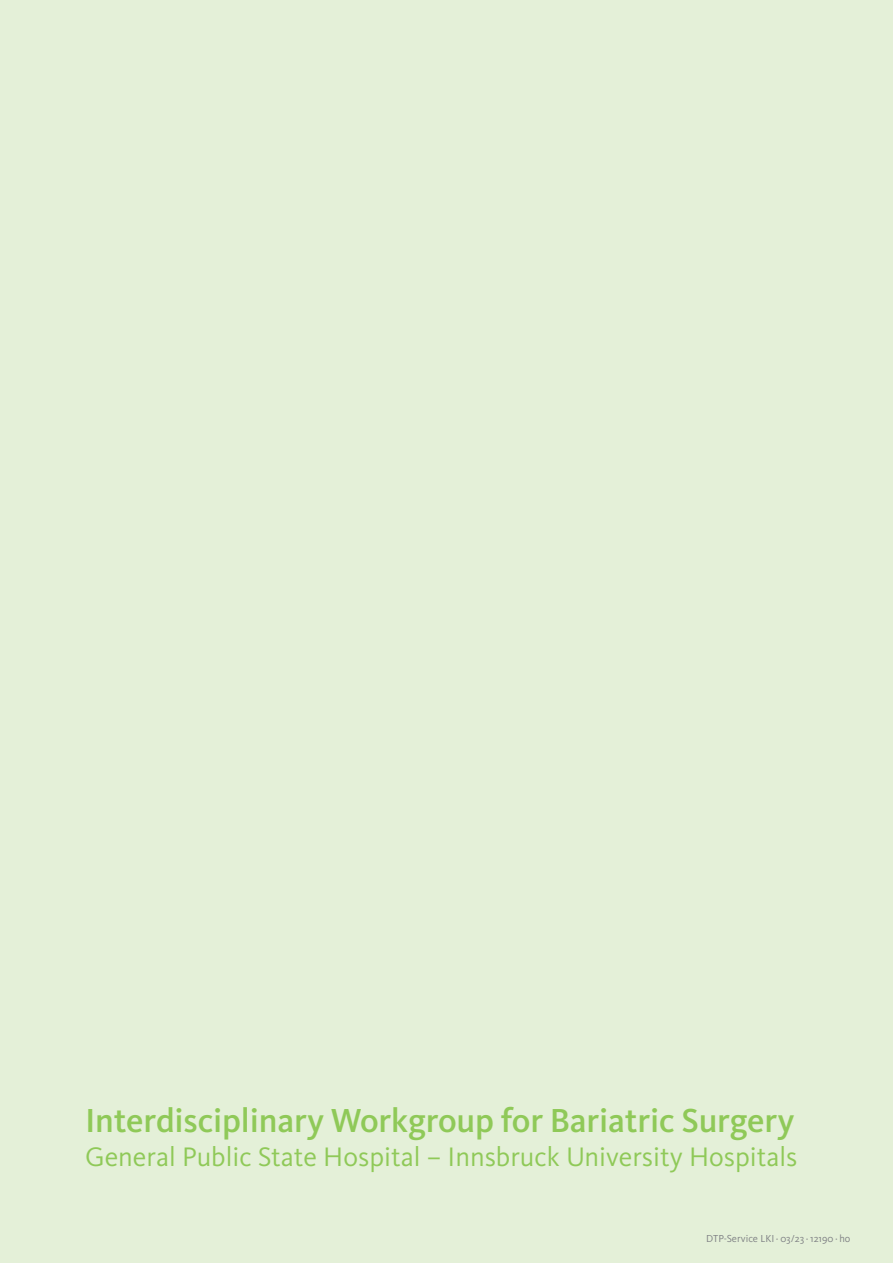
<style>
.page{position:relative;width:893px;height:1263px;background:#e4f0d8}
.page>*{position:absolute;margin:0;border:0;box-sizing:border-box;transform-origin:0 0}
.t1{font:500 34.5px "Kievit Pro";letter-spacing:-.005em;color:#8fc958}
.t2{font:27.75px "Kievit Pro";color:#8fc958}
.t3{font:10.5px "Kievit Pro";color:#808285}
</style>
<div class="page">
<p class="t1" style="left:85px;top:1100px;width:711px">Interdisciplinary Workgroup for Bariatric Surgery</p>
<p class="t2" style="left:85px;top:1140px;width:714px">General Public State Hospital – Innsbruck University Hospitals</p>
<p class="t3" style="left:706px;top:1232px;width:146px">DTP-Service LKI⋅03/23⋅12190⋅ho</p>
</div>
